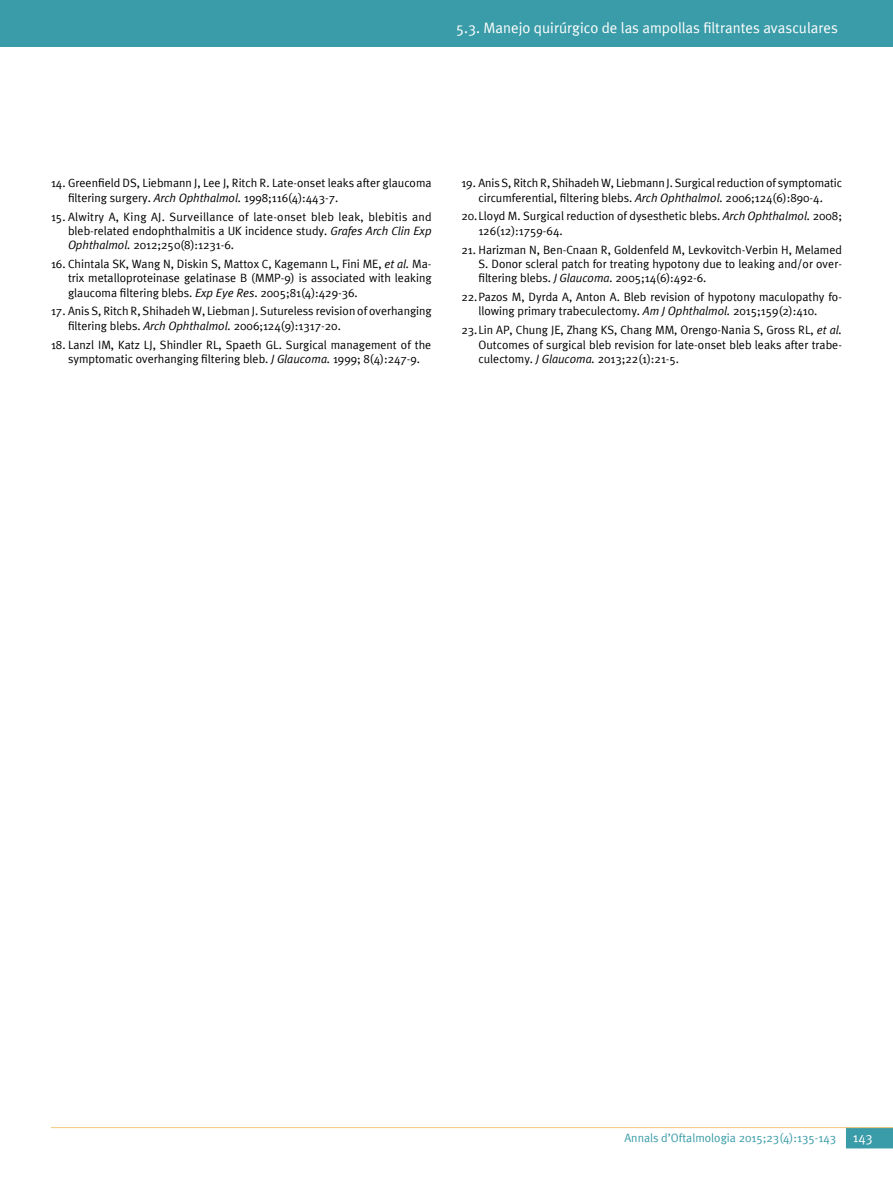
<style>
.page{position:relative;width:893px;height:1191px;background:#fff}
.page>*{position:absolute;margin:0;border:0;box-sizing:border-box;transform-origin:0 0}
.t1{font:15px "Meta Plus Normal";color:#fff}
.t2{font:13.5px "Meta Plus Normal";color:#fff}
.t3{font:12px/14.4px "Meta Plus Normal";color:#000}
.t4{font:12px "Meta Plus Normal";color:#3a9ca8}
.s1{font-family:"Meta Plus";font-style:italic}
</style>
<div class="page">
<svg style="left:846px;top:1128px;width:47px;height:20px"></svg>
<hr style="left:51px;top:1127px;width:842px;height:1px;background:#f3c67c">
<div style="left:0;top:0;width:893px;height:47px;background:#3a9ca8"></div>
<p class="t1" style="left:456px;top:19px;width:383px">5.3. Manejo quirúrgico de las ampollas filtrantes avasculares</p>
<p class="t3" style="left:68px;top:176px;width:365px;text-indent:-17px">14. Greenfield DS, Liebmann J, Lee J, Ritch R. Late-onset leaks after glaucoma filtering surgery. <span class="s1">Arch Ophthalmol.</span> 1998;116(4):443-7.</p>
<p class="t3" style="left:68px;top:209px;width:365px;text-align:justify;text-indent:-17px">15. Alwitry A, King AJ. Surveillance of late-onset bleb leak, blebitis and bleb-related endophthalmitis a UK incidence study. <span class="s1">Grafes Arch Clin Exp Ophthalmol.</span> 2012;250(8):1231-6.</p>
<p class="t3" style="left:68px;top:256px;width:365px;text-align:justify;text-indent:-17px">16. Chintala SK, Wang N, Diskin S, Mattox C, Kagemann L, Fini ME, <span class="s1">et al.</span> Ma&shy;trix metalloproteinase gelatinase B (MMP-9) is associated with leaking glaucoma filtering blebs. <span class="s1">Exp Eye Res</span>. 2005;81(4):429-36.</p>
<p class="t3" style="left:68px;top:304px;width:365px;text-indent:-17px">17. Anis S, Ritch R, Shihadeh W, Liebman J. Sutureless revision of overhanging filtering blebs. <span class="s1">Arch Ophthalmol.</span> 2006;124(9):1317-20.</p>
<p class="t3" style="left:51px;top:337px;width:382px;text-align:center">18. Lanzl IM, Katz LJ, Shindler RL, Spaeth GL. Surgical management of the symptomatic overhanging filtering bleb. <span class="s1">J Glaucoma.</span> 1999; 8(4):247-9.</p>
<p class="t3" style="left:461px;top:176px;width:382px;text-align:center">19. Anis S, Ritch R, Shihadeh W, Liebmann J. Surgical reduction of symptomatic circumferential, filtering blebs. <span class="s1">Arch Ophthalmol.</span> 2006;124(6):890-4.</p>
<p class="t3" style="left:478px;top:209px;width:365px;text-indent:-17px">20.Lloyd M. Surgical reduction of dysesthetic blebs. <span class="s1">Arch Ophthalmol.</span> 2008;<br>126(12):1759-64.</p>
<p class="t3" style="left:478px;top:242px;width:365px;text-align:justify;text-indent:-17px">21. Harizman N, Ben-Cnaan R, Goldenfeld M, Levkovitch-Verbin H, Melamed S. Donor scleral patch for treating hypotony due to leaking and/or over&shy;filtering blebs. <span class="s1">J Glaucoma.</span> 2005;14(6):492-6.</p>
<p class="t3" style="left:478px;top:289px;width:365px;text-indent:-17px">22.Pazos M, Dyrda A, Anton A. Bleb revision of hypotony maculopathy fo&shy;llowing primary trabeculectomy. <span class="s1">Am J Ophthalmol.</span> 2015;159(2):410.</p>
<p class="t3" style="left:478px;top:323px;width:365px;text-align:justify;text-indent:-17px">23.Lin AP, Chung JE, Zhang KS, Chang MM, Orengo-Nania S, Gross RL, <span class="s1">et al.<br></span>Outcomes of surgical bleb revision for late-onset bleb leaks after trabe&shy;culectomy. <span class="s1">J Glaucoma.</span> 2013;22(1):21-5.</p>
<p class="t4" style="left:624px;top:1131px;width:213px">Annals d’Oftalmologia 2015;23(4):135-143</p>
<p class="t2" style="left:853px;top:1129px;width:21px">143</p>
</div>
